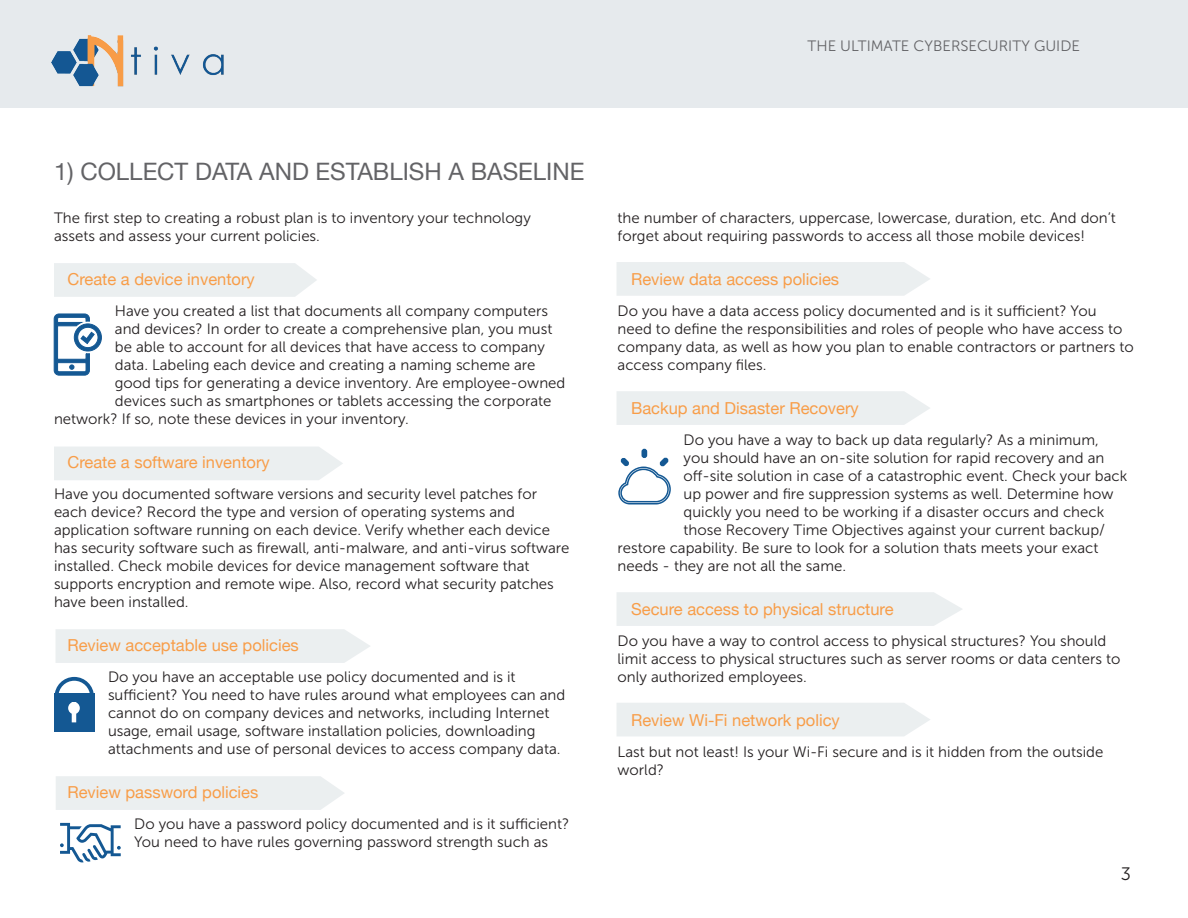
<style>
.page{position:relative;width:1188px;height:918px;background:#fff}
.page>*{position:absolute;margin:0;border:0;box-sizing:border-box;transform-origin:0 0}
.t1{font:24px "Helvetica Neue";color:#636366}
.t2{font:18px "Museo Sans 300";color:#231f20}
.t3{font:16.5px "Helvetica Neue";color:#f89d48}
.t4{font:15px/18px "Museo Sans 300";color:#231f20}
.t5{font:15px "Museo Sans 300";color:#636366}
</style>
<div class="page">
<div style="left:54px;top:263px;width:263px;height:34px;background:#ebeff0"></div>
<div style="left:54px;top:447px;width:289px;height:33px;background:#ebeff0"></div>
<div style="left:56px;top:629px;width:314px;height:34px;background:#ebeff0"></div>
<div style="left:617px;top:592px;width:345px;height:34px;background:#ebeff0"></div>
<div style="left:617px;top:262px;width:313px;height:34px;background:#ebeff0"></div>
<div style="left:617px;top:391px;width:313px;height:34px;background:#ebeff0"></div>
<div style="left:617px;top:703px;width:313px;height:33px;background:#ebeff0"></div>
<div style="left:56px;top:776px;width:288px;height:34px;background:#ebeff0"></div>
<div style="left:0;top:0;width:1188px;height:108px;background:#e4e8eb"></div>
<img style="left:51px;top:35px;width:173px;height:52px">
<svg style="left:641px;top:449px;width:6px;height:9px"></svg>
<svg style="left:618px;top:456px;width:53px;height:49px"></svg>
<svg style="left:55px;top:677px;width:39px;height:16px"></svg>
<div style="left:54px;top:693px;width:40px;height:38px;background:#145893"></div>
<hr style="left:72px;top:702px;width:4px;height:20px;background:#fff">
<div style="left:68px;top:702px;width:12px;height:12px;background:#fff;border-radius:50%"></div>
<svg style="left:60px;top:823px;width:61px;height:39px"></svg>
<svg style="left:54px;top:314px;width:48px;height:62px"></svg>
<p class="t5" style="left:808px;top:38px;width:274px">THE ULTIMATE CYBERSECURITY GUIDE</p>
<h1 class="t1" style="left:54px;top:154px;width:532px">1) Collect data and establi sh a baseli ne</h1>
<p class="t4" style="left:54px;top:209px;width:478px">The first step to creating a robust plan is to inventory your technology assets and assess your current policies.</p>
<p class="t3" style="left:68px;top:267px;width:189px">Create a device inventory</p>
<p class="t4" style="left:115px;top:302px;width:435px">Have you created a list that documents all company computers</p>
<p class="t4" style="left:115px;top:320px;width:439px">and devices? In order to create a comprehensive plan, you must</p>
<p class="t4" style="left:115px;top:338px;width:431px">be able to account for all devices that have access to company</p>
<p class="t4" style="left:115px;top:356px;width:422px">data. Labeling each device and creating a naming scheme are</p>
<p class="t4" style="left:115px;top:374px;width:452px">good tips for generating a device inventory. Are employee-owned</p>
<p class="t4" style="left:115px;top:392px;width:438px">devices such as smartphones or tablets accessing the corporate</p>
<p class="t4" style="left:54px;top:410px;width:356px">network? If so, note these devices in your inventory.</p>
<p class="t3" style="left:68px;top:450px;width:204px">Create a software inventory</p>
<p class="t4" style="left:54px;top:485px;width:517px">Have you documented software versions and security level patches for each device? Record the type and version of operating systems and application software running on each device. Verify whether each device has security software such as firewall, anti-malware, and anti-virus software installed. Check mobile devices for device management software that supports encryption and remote wipe. Also, record what security patches have been installed.</p>
<p class="t3" style="left:68px;top:633px;width:233px">Review acceptable use policies</p>
<p class="t4" style="left:108px;top:668px;width:459px">Do you have an acceptable use policy documented and is it sufficient? You need to have rules around what employees can and cannot do on company devices and networks, including Internet usage, email usage, software installation policies, downloading attachments and use of personal devices to access company data.</p>
<p class="t3" style="left:68px;top:780px;width:192px">Review password policies</p>
<p class="t4" style="left:134px;top:815px;width:437px">Do you have a password policy documented and is it sufficient?<br>You need to have rules governing password strength such as</p>
<p class="t4" style="left:618px;top:209px;width:500px">the number of characters, uppercase, lowercase, duration, etc. And don’t forget about requiring passwords to access all those mobile devices!</p>
<p class="t3" style="left:631px;top:267px;width:210px">Review data access policies</p>
<p class="t4" style="left:618px;top:302px;width:518px">Do you have a data access policy documented and is it sufficient? You need to define the responsibilities and roles of people who have access to company data, as well as how you plan to enable contractors or partners to access company files.</p>
<p class="t3" style="left:631px;top:396px;width:229px">Backup and Disaster Recovery</p>
<p class="t4" style="left:684px;top:431px;width:417px">Do you have a way to back up data regularly? As a minimum,</p>
<p class="t4" style="left:684px;top:449px;width:422px">you should have an on-site solution for rapid recovery and an</p>
<p class="t4" style="left:684px;top:467px;width:445px">off-site solution in case of a catastrophic event. Check your back</p>
<p class="t4" style="left:684px;top:485px;width:431px">up power and fire suppression systems as well. Determine how</p>
<p class="t4" style="left:684px;top:503px;width:422px">quickly you need to be working if a disaster occurs and check</p>
<p class="t4" style="left:684px;top:521px;width:423px">those Recovery Time Objectives against your current backup/</p>
<p class="t4" style="left:618px;top:539px;width:482px">restore capability. Be sure to look for a solution thats meets your exact</p>
<p class="t4" style="left:618px;top:557px;width:230px">needs - they are not all the same.</p>
<p class="t3" style="left:631px;top:597px;width:264px">Secure access to physical structure</p>
<p class="t4" style="left:618px;top:632px;width:504px">Do you have a way to control access to physical structures? You should limit access to physical structures such as server rooms or data centers to only authorized employees.</p>
<p class="t3" style="left:631px;top:708px;width:210px">Review Wi-Fi network policy</p>
<p class="t4" style="left:618px;top:743px;width:487px">Last but not least! Is your Wi-Fi secure and is it hidden from the outside world?</p>
<p class="t2" style="left:1121px;top:864px;width:12px">3</p>
</div>
